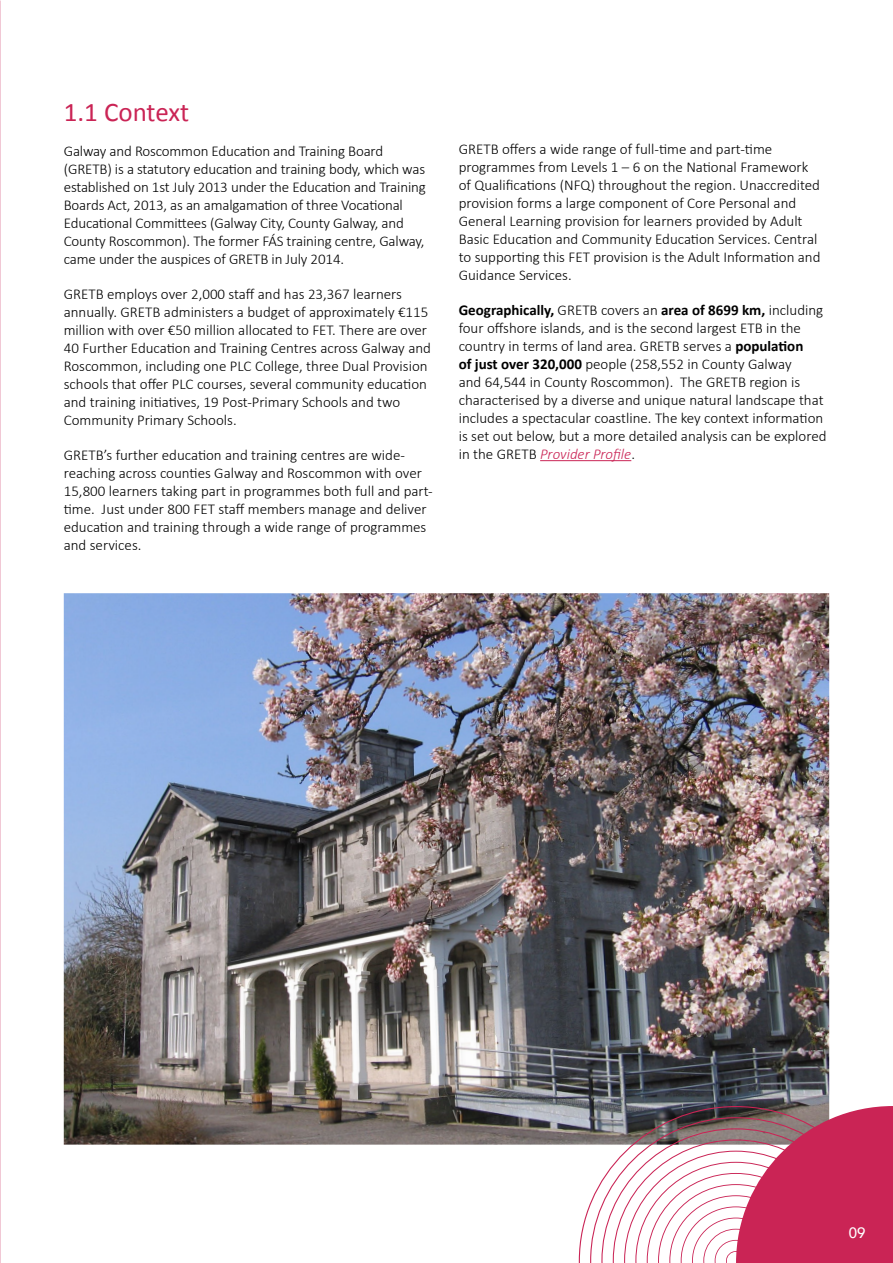
<style>
.page{position:relative;width:893px;height:1263px;background:#fff}
.page>*{position:absolute;margin:0;border:0;box-sizing:border-box;transform-origin:0 0}
.t1{font:27px "Calibri";letter-spacing:-.005em;color:#ca2455}
.t2{font:300 15px/18px "Calibri";color:#000}
.t3{font:500 15px "Avenir";color:#fff}
.s1{font-weight:700}
.s2{font-style:italic;color:#ca2455}
</style>
<div class="page">
<img style="left:64px;top:593px;width:765px;height:551px">
<svg style="left:579px;top:1106px;width:157px;height:157px"></svg>
<svg style="left:736px;top:1106px;width:157px;height:157px;background:#c53f66"></svg>
<hr style="left:540px;top:460px;width:91px;height:1px;background:#ca2455">
<h1 class="t1" style="left:64px;top:95px;width:127px">1.1 Context</h1>
<p class="t2" style="left:64px;top:141px;width:364px">Galway and Roscommon Education and Training Board (GRETB) is a statutory education and training body, which was established on 1st July 2013 under the Education and Training Boards Act, 2013, as an amalgamation of three Vocational Educational Committees (Galway City, County Galway, and County Roscommon). The former FÁS training centre, Galway, came under the auspices of GRETB in July 2014.</p>
<p class="t2" style="left:64px;top:284px;width:369px">GRETB employs over 2,000 staff and has 23,367 learners annually. GRETB administers a budget of approximately €115 million with over €50 million allocated to FET. There are over 40 Further Education and Training Centres across Galway and Roscommon, including one PLC College, three Dual Provision schools that offer PLC courses, several community education and training initiatives, 19 Post-Primary Schools and two Community Primary Schools.</p>
<p class="t2" style="left:64px;top:445px;width:370px">GRETB’s further education and training centres are wide&shy;reaching across counties Galway and Roscommon with over 15,800 learners taking part in programmes both full and part&shy;time. Just under 800 FET staff members manage and deliver education and training through a wide range of programmes and services.</p>
<p class="t2" style="left:459px;top:140px;width:363px">GRETB offers a wide range of full-time and part-time programmes from Levels 1 – 6 on the National Framework of Qualifications (NFQ) throughout the region. Unaccredited provision forms a large component of Core Personal and General Learning provision for learners provided by Adult Basic Education and Community Education Services. Central to supporting this FET provision is the Adult Information and Guidance Services.</p>
<p class="t2" style="left:459px;top:301px;width:369px"><span class="s1">Geographically,</span> GRETB covers an <span class="s1">area of 8699 km,</span> including four offshore islands, and is the second largest ETB in the country in terms of land area. GRETB serves a <span class="s1">population<br>of just over 320,000</span> people (258,552 in County Galway<br>and 64,544 in County Roscommon). The GRETB region is characterised by a diverse and unique natural landscape that includes a spectacular coastline. The key context information is set out below, but a more detailed analysis can be explored in the GRETB <span class="s2">Provider Profile</span>.</p>
<p class="t3" style="left:849px;top:1219px;width:18px">09</p>
</div>
